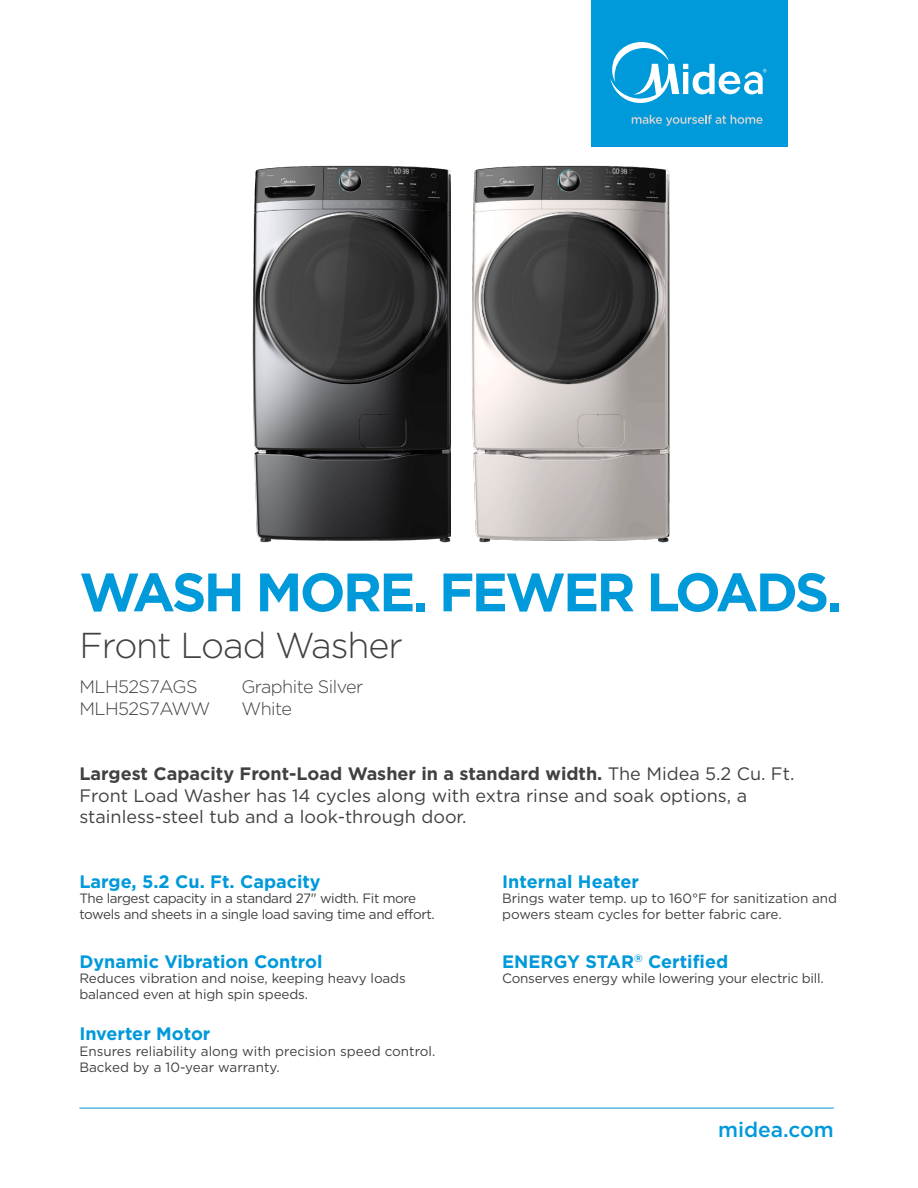
<style>
.page{position:relative;width:918px;height:1188px;background:#fff}
.page>*{position:absolute;margin:0;border:0;box-sizing:border-box;transform-origin:0 0}
.t1{font:700 54px "Gotham";letter-spacing:-.05em;color:#0099da}
.t2{font:300 36px "Gotham";letter-spacing:-.03em;color:#414142}
.t3{font:500 21px "Gotham";color:#0099da}
.t4{font:18px/21.6px "Gotham";color:#414142}
.t5{font:700 18px "Gotham";color:#0099da}
.t6{font:300 18px "Gotham";letter-spacing:-.03em;color:#414142}
.t7{font:13.5px/15.8px "Gotham";letter-spacing:-.015em;color:#414142}
.s1{font-weight:700}
</style>
<div class="page">
<div style="left:591px;top:0;width:196px;height:147px;background:#0099da"></div>
<svg style="left:632px;top:115px;width:131px;height:11px"></svg>
<svg style="left:610px;top:42px;width:157px;height:61px"></svg>
<img style="left:252px;top:165px;width:199px;height:378px">
<img style="left:472px;top:165px;width:197px;height:378px">
<hr style="left:79px;top:1108px;width:755px;height:1px;background:#0099da">
<h1 class="t1" style="left:79px;top:561px;width:764px">WASH MORE. FEWER LOADS.</h1>
<h2 class="t2" style="left:79px;top:626px;width:325px">Front Load Washer</h2>
<h3 class="t6" style="left:79px;top:677px;width:120px">MLH52S7AGS</h3>
<h3 class="t6" style="left:241px;top:677px;width:124px">Graphite Silver</h3>
<h3 class="t6" style="left:79px;top:699px;width:133px">MLH52S7AWW</h3>
<h3 class="t6" style="left:241px;top:699px;width:52px">White</h3>
<h3 class="t4" style="left:79px;top:762px;width:717px"><span class="s1">Largest Capacity Front-Load Washer in a standard width.</span> The Midea 5.2 Cu. Ft.<br>Front Load Washer has 14 cycles along with extra rinse and soak options, a stainless-steel tub and a look-through door.</h3>
<h3 class="t5" style="left:79px;top:871px;width:243px">Large, 5.2 Cu. Ft. Capacity</h3>
<p class="t7" style="left:79px;top:891px;width:357px">The largest capacity in a standard 27" width. Fit more towels and sheets in a single load saving time and effort.</p>
<h3 class="t5" style="left:79px;top:951px;width:245px">Dynamic Vibration Control</h3>
<p class="t7" style="left:79px;top:970px;width:328px">Reduces vibration and noise, keeping heavy loads balanced even at high spin speeds.</p>
<h3 class="t5" style="left:79px;top:1024px;width:133px">Inverter Motor</h3>
<p class="t7" style="left:79px;top:1043px;width:358px">Ensures reliability along with precision speed control.<br>Backed by a 10-year warranty.</p>
<h3 class="t5" style="left:502px;top:871px;width:138px">Internal Heater</h3>
<p class="t7" style="left:502px;top:891px;width:336px">Brings water temp. up to 160°F for sanitization and powers steam cycles for better fabric care.</p>
<h3 class="t5" style="left:502px;top:951px;width:227px">ENERGY STAR<sup>®</sup> Certified</h3>
<p class="t7" style="left:502px;top:970px;width:323px">Conserves energy while lowering your electric bill.</p>
<h3 class="t3" style="left:718px;top:1118px;width:117px">midea.com</h3>
</div>
